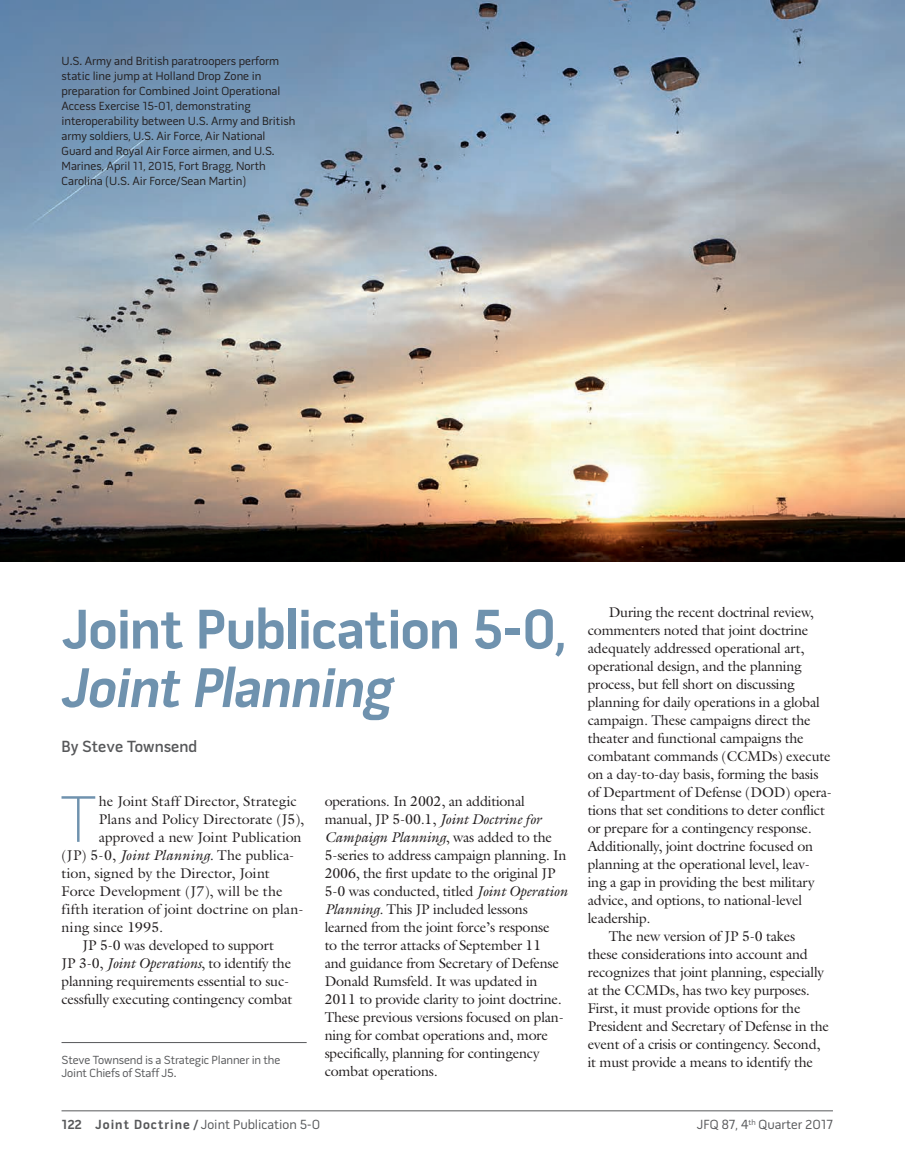
<style>
.page{position:relative;width:905px;height:1175px;background:#fff}
.page>*{position:absolute;margin:0;border:0;box-sizing:border-box;transform-origin:0 0}
.t1{font:100 67.2px "Pill Gothic 600 mg";color:#6f92ae}
.t2{font:700 57px "Pill Gothic 600 mg";letter-spacing:-.015em;color:#6f92ae}
.t3{font:57px "Pill Gothic 600 mg Bold Obq";letter-spacing:-.01em;color:#6f92ae}
.t4{font:600 16.5px "Pill Gothic 600 mg";color:#57585a}
.t5{font:14.25px/18px "Galliard Std";letter-spacing:-.015em;color:#231f20}
.t6{font:13.5px "Pill Gothic 600 mg";color:#57585a}
.t7{font:12px/15px "Pill Gothic 600 mg";color:#231f20}
.t8{font:12px "Pill Gothic 600 mg";letter-spacing:-.01em;color:#57585a}
.s1{font-style:italic}
.s2{font-weight:700}
</style>
<div class="page">
<hr style="left:62px;top:1110px;width:770px;height:1px;background:#57585a">
<hr style="left:62px;top:1042px;width:244px;height:1px;background:#57585a">
<img style="left:0;top:0;width:904px;height:561px">
<p class="t7" style="left:62px;top:54px;width:235px">U.S. Army and British paratroopers perform static line jump at Holland Drop Zone in preparation for Combined Joint Operational Access Exercise 15-01, demonstrating interoperability between U.S. Army and British army soldiers, U.S. Air Force, Air National Guard and Royal Air Force airmen, and U.S.<br>Marines, April 11, 2015, Fort Bragg, North Carolina (U.S. Air Force/Sean Martin)</p>
<p class="t5" style="left:609px;top:602px;width:206px">During the recent doctrinal review,</p>
<p class="t5" style="left:587px;top:620px;width:222px">commenters noted that joint doctrine</p>
<p class="t5" style="left:587px;top:638px;width:218px">adequately addressed operational art,</p>
<p class="t5" style="left:587px;top:656px;width:215px">operational design, and the planning</p>
<p class="t5" style="left:587px;top:674px;width:209px">process, but fell short on discussing</p>
<p class="t5" style="left:587px;top:692px;width:233px">planning for daily operations in a global</p>
<p class="t5" style="left:587px;top:710px;width:224px">campaign. These campaigns direct the</p>
<p class="t5" style="left:587px;top:728px;width:217px">theater and functional campaigns the</p>
<p class="t5" style="left:587px;top:746px;width:244px">combatant commands (CCMDs) execute</p>
<p class="t5" style="left:587px;top:764px;width:232px">on a day-to-day basis, forming the basis</p>
<p class="t5" style="left:587px;top:782px;width:245px">of Department of Defense (DOD) opera-</p>
<p class="t5" style="left:587px;top:800px;width:238px">tions that set conditions to deter conflict</p>
<p class="t5" style="left:587px;top:818px;width:225px">or prepare for a contingency response.</p>
<p class="t5" style="left:587px;top:836px;width:227px">Additionally, joint doctrine focused on</p>
<p class="t5" style="left:587px;top:854px;width:224px">planning at the operational level, leav-</p>
<p class="t5" style="left:587px;top:872px;width:228px">ing a gap in providing the best military</p>
<p class="t5" style="left:587px;top:890px;width:216px">advice, and options, to national-level</p>
<p class="t5" style="left:587px;top:908px;width:64px">leadership.</p>
<p class="t5" style="left:609px;top:926px;width:188px">The new version of JP 5-0 takes</p>
<p class="t5" style="left:587px;top:944px;width:222px">these considerations into account and</p>
<p class="t5" style="left:587px;top:962px;width:238px">recognizes that joint planning, especially</p>
<p class="t5" style="left:587px;top:980px;width:224px">at the CCMDs, has two key purposes.</p>
<p class="t5" style="left:587px;top:998px;width:214px">First, it must provide options for the</p>
<p class="t5" style="left:587px;top:1016px;width:243px">President and Secretary of Defense in the</p>
<p class="t5" style="left:587px;top:1034px;width:234px">event of a crisis or contingency. Second,</p>
<h2 class="t2" style="left:62px;top:606px;width:507px">Joint Publication 5-0,</h2>
<h2 class="t3" style="left:62px;top:665px;width:333px">Joint Planning</h2>
<p class="t4" style="left:62px;top:740px;width:137px">By Steve Townsend</p>
<p class="t5" style="left:324px;top:791px;width:244px">operations. In 2002, an additional manual, JP 5-00.1, <span class="s1">Joint Doctrine for Campaign Planning</span>, was added to the 5-series to address campaign planning<span class="s1">.</span> In 2006, the first update to the original JP 5-0 was conducted, titled <span class="s1">Joint Operation Planning.</span> This JP included lessons learned from the joint force’s response<br>to the terror attacks of September 11<br>and guidance from Secretary of Defense Donald Rumsfeld. It was updated in 2011 to provide clarity to joint doctrine.<br>These previous versions focused on plan&shy;ning for combat operations and, more specifically, planning for contingency combat operations.</p>
<h1 class="t1" style="left:60px;top:792px;width:37px">T</h1>
<p class="t5" style="left:99px;top:791px;width:199px">he Joint Staff Director, Strategic</p>
<p class="t5" style="left:99px;top:809px;width:207px">Plans and Policy Directorate (J5),</p>
<p class="t5" style="left:99px;top:827px;width:204px">approved a new Joint Publication</p>
<p class="t5" style="left:62px;top:845px;width:234px">(JP) 5-0, <span class="s1">Joint Planning.</span> The publica-</p>
<p class="t5" style="left:62px;top:863px;width:210px">tion, signed by the Director, Joint</p>
<p class="t5" style="left:62px;top:881px;width:223px">Force Development (J7), will be the</p>
<p class="t5" style="left:62px;top:899px;width:243px">fifth iteration of joint doctrine on plan-</p>
<p class="t5" style="left:62px;top:917px;width:103px">ning since 1995.</p>
<p class="t5" style="left:83px;top:935px;width:193px">JP 5-0 was developed to support</p>
<p class="t5" style="left:62px;top:953px;width:231px">JP 3-0, <span class="s1">Joint Operations</span>, to identify the</p>
<p class="t5" style="left:62px;top:971px;width:229px">planning requirements essential to suc-</p>
<p class="t5" style="left:62px;top:989px;width:232px">cessfully executing contingency combat</p>
<p class="t8" style="left:62px;top:1055px;width:220px">Steve Townsend is a Strategic Planner in the</p>
<p class="t5" style="left:587px;top:1052px;width:227px">it must provide a means to identify the</p>
<p class="t8" style="left:62px;top:1068px;width:116px">Joint Chiefs of Staff J5.</p>
<p class="t6" style="left:62px;top:1119px;width:260px"><span class="s2">122 Joint Doctrine /</span> Joint Publication 5-0</p>
<p class="t6" style="left:696px;top:1119px;width:138px">JFQ 87, 4<sup>th</sup> Quarter 2017</p>
</div>
